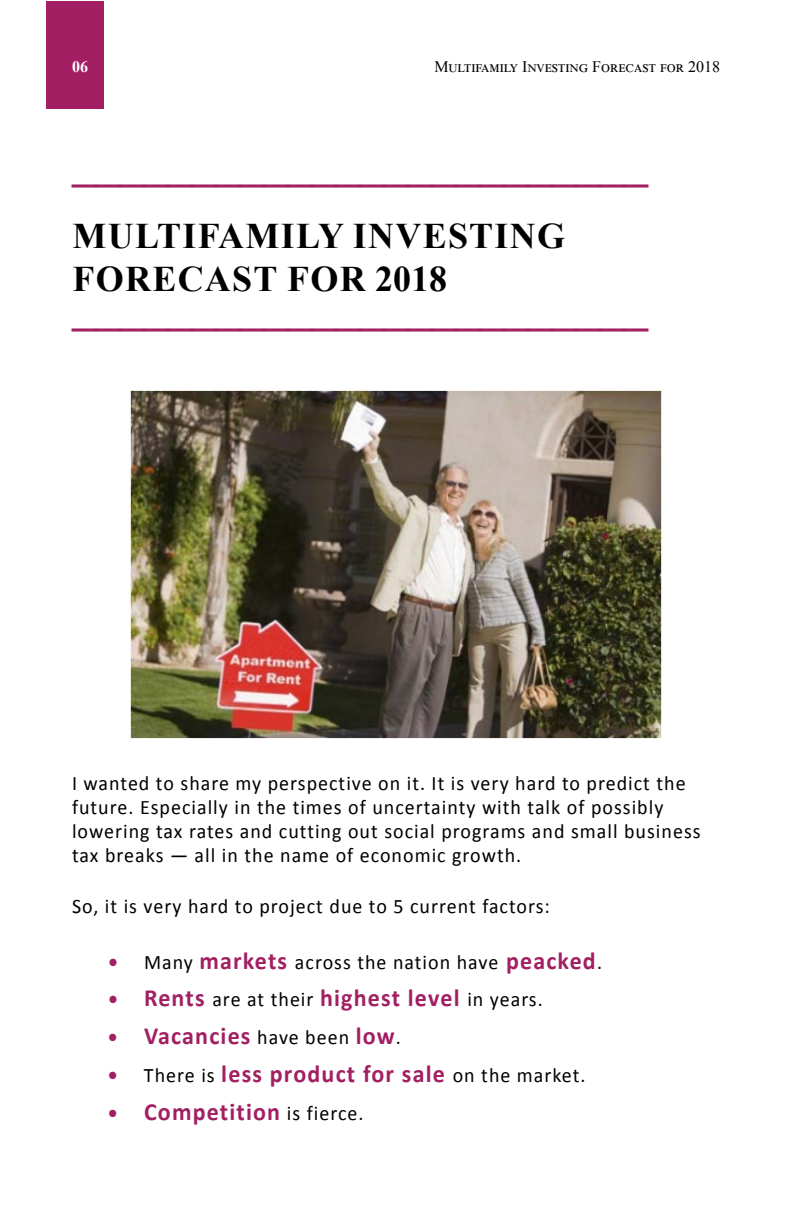
<style>
.page{position:relative;width:792px;height:1224px;background:#fff}
.page>*{position:absolute;margin:0;border:0;box-sizing:border-box;transform-origin:0 0}
.t1{font:700 48px "Times New Roman";color:#a21f62}
.t2{font:700 36px "Times New Roman";letter-spacing:.035em;color:#000}
.t3{font:700 24.8px "Calibri";letter-spacing:.05em;color:#a21f62}
.t4{font:20.6px/24px "Calibri";letter-spacing:.05em;color:#000}
.t5{font:16px "Times New Roman";color:#000}
.t6{font:700 16px "Times New Roman";color:#fff}
.s1{font-weight:700;color:#a31f63}
.s2{font-weight:700;font-size:24.8px;color:#a21f62}
.s3{font-size:20.6px;color:#a31f63}
.s4{font-weight:400;font-size:20.6px;color:#000}
</style>
<div class="page">
<div style="left:46px;top:1px;width:57px;height:107px;background:#a31f63"></div>
<img style="left:129px;top:390px;width:534px;height:349px">
<p class="t6" style="left:72px;top:55px;width:17px">06</p>
<p class="t5" style="left:434px;top:55px;width:287px">Multifamily Investing Forecast for 2018</p>
<h1 class="t1" style="left:72px;top:126px;width:577px">________________________</h1>
<h2 class="t2" style="left:73px;top:210px;width:172px">MULTIFAMI</h2>
<h2 class="t2" style="left:296px;top:210px;width:261px">LY INVE STING</h2>
<h2 class="t2" style="left:73px;top:253px;width:28px">FORECA</h2>
<h2 class="t2" style="left:232px;top:253px;width:217px">ST FOR 2018</h2>
<h1 class="t1" style="left:72px;top:270px;width:577px">________________________</h1>
<p class="t4" style="left:72px;top:770px;width:630px">I wanted to share my perspective on it. It is very hard to predict the future. Especially in the times of uncertainty with talk of possibly lowering tax rates and cutting out social programs and small business tax breaks — all in the name of economic growth.</p>
<p class="t4" style="left:72px;top:893px;width:479px">So, it is very hard to project due to 5 current factors:</p>
<p class="t4" style="left:108px;top:949px;width:496px"><span class="s1">•</span> Many <span class="s2">markets</span> across the nation have <span class="s2">peacked</span>.</p>
<p class="t4" style="left:108px;top:987px;width:436px"><span class="s1">•</span> <span class="s2">Rents</span> are at their <span class="s2">highest level</span> in years.</p>
<p class="t3" style="left:108px;top:1018px;width:295px"><span class="s3">•</span> Vacancies <span class="s4">have been</span> low<span class="s4">.</span></p>
<p class="t4" style="left:108px;top:1063px;width:479px"><span class="s1">•</span> There is <span class="s2">less product for sale</span> on the market.</p>
<p class="t3" style="left:108px;top:1094px;width:257px"><span class="s3">•</span> Competition <span class="s4">is fierce.</span></p>
</div>
